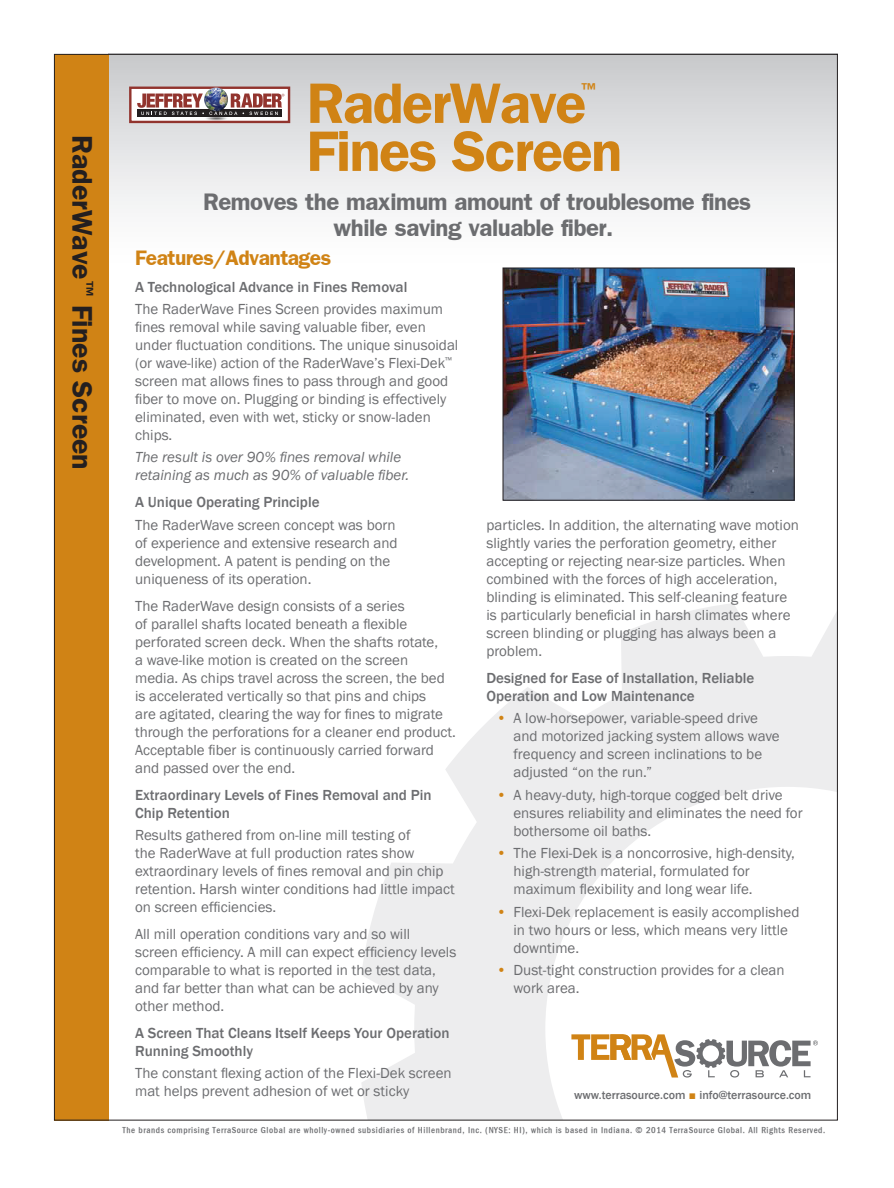
<style>
.page{position:relative;width:894px;height:1188px;background:#fff}
.page>*{position:absolute;margin:0;border:0;box-sizing:border-box;transform-origin:0 0}
.t1{font:57.3px "Franklin Gothic 01 Demi";letter-spacing:-.025em;color:#d08315}
.t2{font:28.5px "Franklin Gothic 01 Demi";color:#231f20}
.t3{font:24px/25.7px "Franklin Gothic 01 Demi";letter-spacing:-.02em;color:#6c6d70;text-align:center}
.t4{font:21px "Franklin Gothic 01 Demi";letter-spacing:-.025em;color:#d08315}
.t5{font:15.75px "Franklin Gothic 01 Demi";color:#d08315}
.t6{font:15px/18px "Franklin Gothic";color:#6c6d70}
.t7{font:500 15px/18px "Franklin Gothic";color:#6c6d70}
.t8{font:italic 15px/18px "Franklin Gothic";color:#6c6d70}
.t9{font:500 12px "Franklin Gothic";color:#6d6e71}
.t10{font:9px "Franklin Gothic 02 Med Cnd";letter-spacing:.06em;color:#6c6d70}
.s1{color:#d08315}
</style>
<div class="page">
<div style="left:108px;top:54px;width:729px;height:216px;background:linear-gradient(to bottom,#cacbcd,#fff)"></div>
<svg style="left:361px;top:603px;width:474px;height:515px"></svg>
<div style="left:54px;top:54px;width:54px;height:1066px;background:#d08315"></div>
<svg style="left:571px;top:1034px;width:246px;height:44px"></svg>
<div style="left:130px;top:88px;width:159px;height:34px;background:#fff"></div>
<img style="left:206px;top:117px;width:21px;height:3px">
<div style="left:129px;top:87px;width:161px;height:36px;border:2px solid #92342e"></div>
<div style="left:137px;top:110px;width:145px;height:7px;background:#231f20"></div>
<svg style="left:137px;top:94px;width:147px;height:21px"></svg>
<img style="left:204px;top:88px;width:24px;height:23px">
<img style="left:504px;top:270px;width:288px;height:229px">
<div style="left:502px;top:268px;width:292px;height:233px;border:1px solid #231f20"></div>
<h2 class="t2" style="left:99px;top:135px;width:336px;rotate:90deg">RaderWave<sup>™</sup> Fines Screen</h2>
<p class="t5" style="left:580px;top:80px;width:17px">™</p>
<h1 class="t1" style="left:306px;top:69px;width:281px">RaderWave</h1>
<h1 class="t1" style="left:306px;top:117px;width:317px">Fines Screen</h1>
<h3 class="t3" style="left:203px;top:188px;width:549px">Removes the maximum amount of troublesome fines while saving valuable fiber.</h3>
<h3 class="t4" style="left:135px;top:245px;width:197px">Features/Advantages</h3>
<p class="t7" style="left:135px;top:278px;width:274px">A Technological Advance in Fines Removal</p>
<p class="t6" style="left:135px;top:300px;width:324px">The RaderWave Fines Screen provides maximum fines removal while saving valuable fiber, even under fluctuation conditions. The unique sinusoidal (or wave-like) action of the RaderWave’s Flexi-Dek<sup>™ </sup>screen mat allows fines to pass through and good fiber to move on. Plugging or binding is effectively eliminated, even with wet, sticky or snow-laden chips.</p>
<p class="t8" style="left:135px;top:449px;width:275px">The result is over 90% fines removal while retaining as much as 90% of valuable fiber.</p>
<p class="t7" style="left:135px;top:493px;width:186px">A Unique Operating Principle</p>
<p class="t6" style="left:135px;top:516px;width:264px">The RaderWave screen concept was born of experience and extensive research and development. A patent is pending on the uniqueness of its operation.</p>
<p class="t6" style="left:135px;top:597px;width:322px">The RaderWave design consists of a series<br>of parallel shafts located beneath a flexible perforated screen deck. When the shafts rotate,<br>a wave-like motion is created on the screen<br>media. As chips travel across the screen, the bed is accelerated vertically so that pins and chips<br>are agitated, clearing the way for fines to migrate through the perforations for a cleaner end product.<br>Acceptable fiber is continuously carried forward and passed over the end.</p>
<p class="t7" style="left:135px;top:786px;width:298px">Extraordinary Levels of Fines Removal and Pin<br>Chip Retention</p>
<p class="t6" style="left:135px;top:826px;width:321px">Results gathered from on-line mill testing of<br>the RaderWave at full production rates show extraordinary levels of fines removal and pin chip retention. Harsh winter conditions had little impact on screen efficiencies.</p>
<p class="t6" style="left:135px;top:925px;width:322px">All mill operation conditions vary and so will screen efficiency. A mill can expect efficiency levels comparable to what is reported in the test data, and far better than what can be achieved by any other method.</p>
<p class="t7" style="left:135px;top:1024px;width:316px">A Screen That Cleans Itself Keeps Your Operation<br>Running Smoothly</p>
<p class="t6" style="left:135px;top:1065px;width:318px">The constant flexing action of the Flexi-Dek screen mat helps prevent adhesion of wet or sticky</p>
<p class="t6" style="left:486px;top:516px;width:314px">particles. In addition, the alternating wave motion slightly varies the perforation geometry, either accepting or rejecting near-size particles. When combined with the forces of high acceleration, blinding is eliminated. This self-cleaning feature is particularly beneficial in harsh climates where screen blinding or plugging has always been a problem.</p>
<p class="t7" style="left:486px;top:669px;width:269px">Designed for Ease of Installation, Reliable<br>Operation and Low Maintenance</p>
<p class="t6" style="left:513px;top:710px;width:267px;text-indent:-17px"><span class="s1">•</span> A low-horsepower, variable-speed drive and motorized jacking system allows wave frequency and screen inclinations to be adjusted “on the run.”</p>
<p class="t6" style="left:513px;top:786px;width:290px;text-indent:-17px"><span class="s1">•</span> A heavy-duty, high-torque cogged belt drive ensures reliability and eliminates the need for bothersome oil baths.</p>
<p class="t6" style="left:513px;top:845px;width:283px;text-indent:-17px"><span class="s1">•</span> The Flexi-Dek is a noncorrosive, high-density, high-strength material, formulated for maximum flexibility and long wear life.</p>
<p class="t6" style="left:513px;top:903px;width:287px;text-indent:-17px"><span class="s1">•</span> Flexi-Dek replacement is easily accomplished in two hours or less, which means very little downtime.</p>
<p class="t6" style="left:513px;top:962px;width:272px;text-indent:-17px"><span class="s1">•</span> Dust-tight construction provides for a clean work area.</p>
<p class="t9" style="left:573px;top:1087px;width:239px">www.terrasource.com <span class="s1">■</span> info@terrasource.com</p>
<p class="t10" style="left:122px;top:1124px;width:704px">The brands comprising TerraSource Global are wholly-owned subsidiaries of Hillenbrand, Inc. (NYSE: HI), which is based in Indiana. © 2014 TerraSource Global. All Rights Reserved.</p>
</div>
